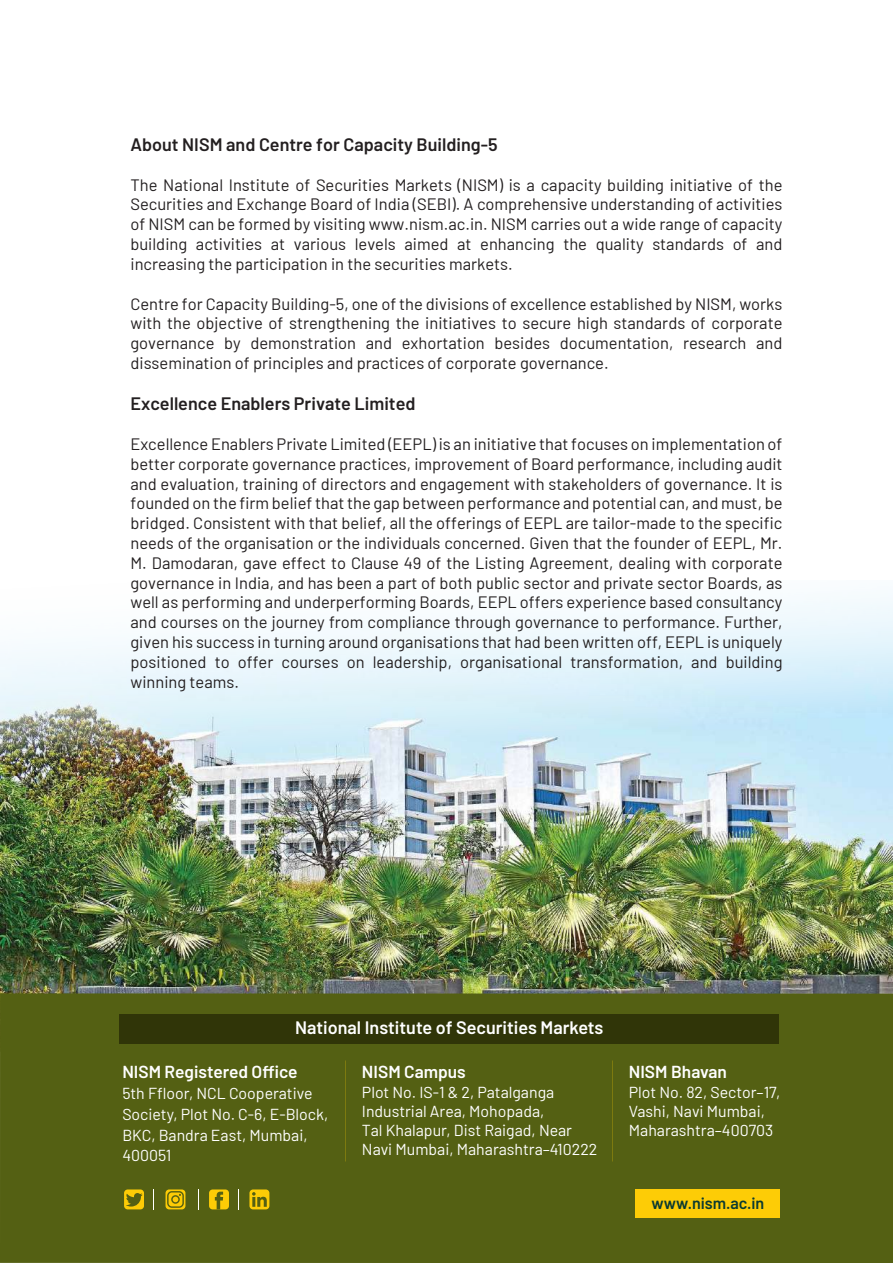
<style>
.page{position:relative;width:893px;height:1263px;background:#fff}
.page>*{position:absolute;margin:0;border:0;box-sizing:border-box;transform-origin:0 0}
.t1{font:600 18px "Barlow";color:#231f20}
.t2{font:600 18px "Barlow";color:#fff}
.t3{font:600 17.4px "Barlow";color:#fff}
.t4{font:16.5px/19.8px "Barlow";color:#231f20;text-align:justify}
.t5{font:600 16.2px "Barlow";color:#0b3a31}
.t6{font:15.9px/19px "Barlow";color:#fff}
</style>
<div class="page">
<img style="left:0;top:597px;width:893px;height:396px">
<img style="left:0;top:597px;width:892px;height:240px">
<div style="left:0;top:993px;width:893px;height:270px;background:#546013"></div>
<hr style="left:159px;top:1204px;width:34px;height:1px;background:#546013">
<hr style="left:204px;top:1204px;width:31px;height:1px;background:#546013">
<hr style="left:244px;top:1204px;width:33px;height:1px;background:#546013">
<div style="left:209px;top:1189px;width:20px;height:20px;background:#fdcc06;border-radius:4px"></div>
<svg style="left:215px;top:1192px;width:8px;height:17px"></svg>
<div style="left:166px;top:1189px;width:19px;height:20px;background:#fdcc06;border-radius:4px"></div>
<svg style="left:167px;top:1191px;width:17px;height:17px"></svg>
<div style="left:249px;top:1189px;width:20px;height:20px;background:#fdcc06;border-radius:4px"></div>
<svg style="left:252px;top:1192px;width:15px;height:15px"></svg>
<svg style="left:120px;top:1189px;width:34px;height:21px"></svg>
<svg style="left:198px;top:1189px;width:1px;height:21px"></svg>
<svg style="left:239px;top:1189px;width:1px;height:21px"></svg>
<div style="left:635px;top:1189px;width:145px;height:29px;background:#fdcc06"></div>
<div style="left:120px;top:1014px;width:659px;height:29px;background:#303508"></div>
<p class="t1" style="left:130px;top:131px;width:369px">About NISM and Centre for Capacity Building-5</p>
<p class="t4" style="left:130px;top:174px;width:653px">The National Institute of Securities Markets (NISM) is a capacity building initiative of the Securities and Exchange Board of India (SEBI). A comprehensive understanding of activities of NISM can be formed by visiting www.nism.ac.in. NISM carries out a wide range of capacity building activities at various levels aimed at enhancing the quality standards of and increasing the participation in the securities markets.</p>
<p class="t4" style="left:130px;top:292px;width:653px">Centre for Capacity Building-5, one of the divisions of excellence established by NISM, works with the objective of strengthening the initiatives to secure high standards of corporate governance by demonstration and exhortation besides documentation, research and dissemination of principles and practices of corporate governance.</p>
<p class="t1" style="left:130px;top:391px;width:286px">Excellence Enablers Private Limited</p>
<p class="t4" style="left:130px;top:433px;width:654px">Excellence Enablers Private Limited (EEPL) is an initiative that focuses on implementation of better corporate governance practices, improvement of Board performance, including audit and evaluation, training of directors and engagement with stakeholders of governance. It is founded on the firm belief that the gap between performance and potential can, and must, be bridged. Consistent with that belief, all the offerings of EEPL are tailor-made to the specific needs of the organisation or the individuals concerned. Given that the founder of EEPL, Mr.<br>M. Damodaran, gave effect to Clause 49 of the Listing Agreement, dealing with corporate governance in India, and has been a part of both public sector and private sector Boards, as well as performing and underperforming Boards, EEPL offers experience based consultancy and courses on the journey from compliance through governance to performance. Further, given his success in turning around organisations that had been written off, EEPL is uniquely positioned to offer courses on leadership, organisational transformation, and building winning teams.</p>
<p class="t2" style="left:295px;top:1015px;width:310px">National Institute of Securities Markets</p>
<p class="t3" style="left:122px;top:1059px;width:177px">NISM Registered Office</p>
<p class="t6" style="left:122px;top:1082px;width:208px;line-height:20.7px">5th Ffloor, NCL Cooperative<br>Society, Plot No. C-6, E-Block,<br>BKC, Bandra East, Mumbai,<br>400051</p>
<p class="t3" style="left:362px;top:1059px;width:105px">NISM Campus</p>
<p class="t6" style="left:362px;top:1081px;width:237px">Plot No. IS-1 &amp; 2, Patalganga<br>Industrial Area, Mohopada,<br>Tal Khalapur, Dist Raigad, Near<br>Navi Mumbai, Maharashtra–410222</p>
<p class="t3" style="left:629px;top:1059px;width:100px">NISM Bhavan</p>
<p class="t6" style="left:629px;top:1081px;width:153px">Plot No. 82, Sector–17,<br>Vashi, Navi Mumbai,<br>Maharashtra–400703</p>
<p class="t5" style="left:651px;top:1191px;width:114px">www.nism.ac.in</p>
</div>
